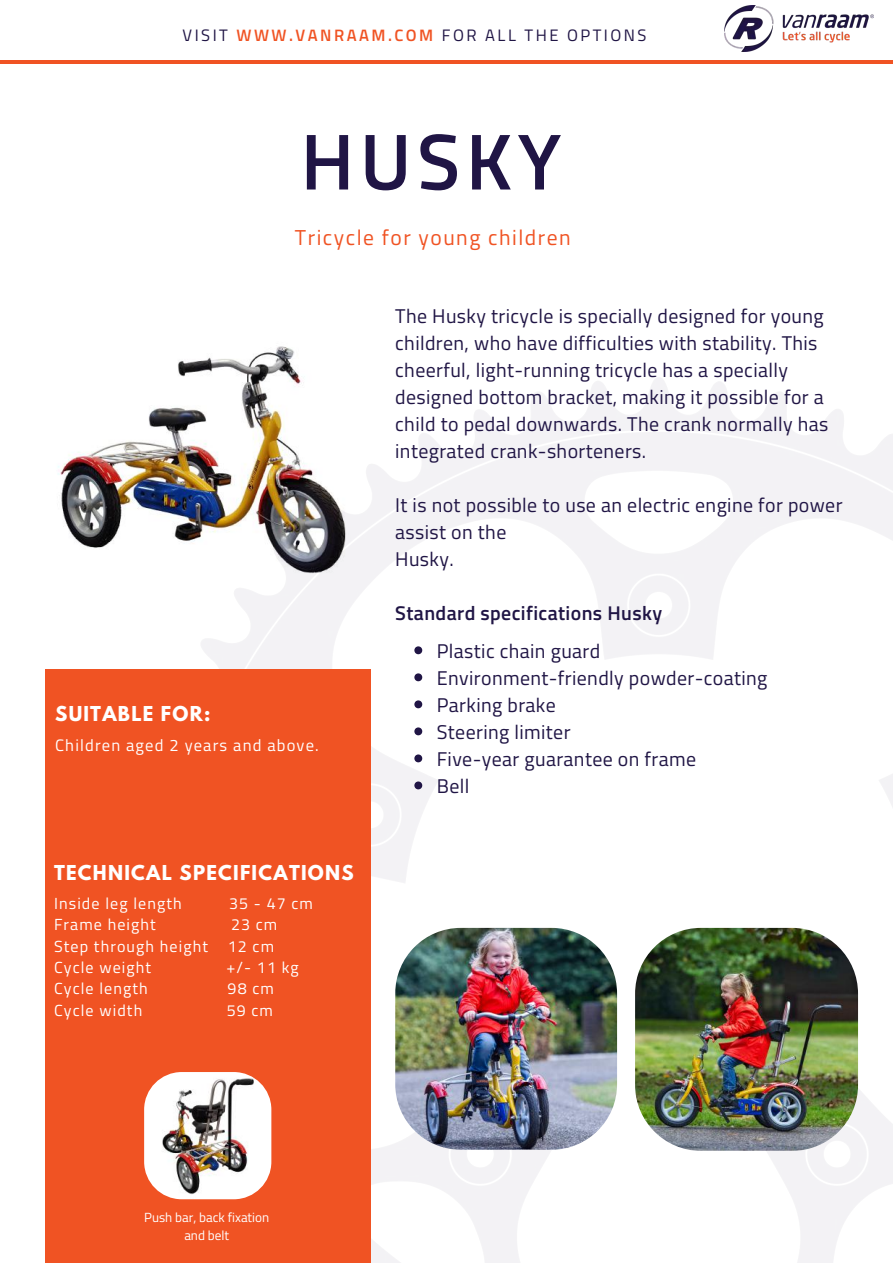
<style>
.page{position:relative;width:893px;height:1263px;background:#fff}
.page>*{position:absolute;margin:0;border:0;box-sizing:border-box;transform-origin:0 0}
.t1{font:600 79.5px "Titillium Web";letter-spacing:.07em;color:#201545}
.t2{font:21.6px "Titillium Web";letter-spacing:.07em;color:#f05323}
.t3{font:19.8px/27px "Titillium Web";letter-spacing:.02em;color:#201545}
.t4{font:600 19.8px "Titillium Web";letter-spacing:.02em;color:#201545}
.t5{font:700 18.15px "League Spartan";letter-spacing:.07em;color:#fff}
.t6{font:16.5px "Titillium Web";letter-spacing:.15em;color:#201545}
.t7{font:16.5px "Titillium Web";letter-spacing:.07em;color:#fff}
.t8{font:16.05px/21.5px "Titillium Web";letter-spacing:.07em;color:#fff}
.t9{font:13.2px/18px "Titillium Web";color:#fff;text-align:center}
.s1{font-weight:600;color:#f05323}
</style>
<div class="page">
<hr style="left:0;top:61px;width:893px;height:3px;background:#f05323">
<img style="left:58px;top:346px;width:241px;height:202px">
<img style="left:132px;top:377px;width:761px;height:886px">
<div style="left:45px;top:669px;width:325px;height:594px;background:#f05323"></div>
<img style="left:635px;top:928px;width:223px;height:223px;border-radius:66px">
<img style="left:395px;top:928px;width:222px;height:222px;border-radius:66px">
<img style="left:144px;top:1072px;width:127px;height:127px;border-radius:38px">
<img style="left:724px;top:6px;width:150px;height:46px">
<svg style="left:414px;top:646px;width:8px;height:8px"></svg>
<svg style="left:414px;top:673px;width:8px;height:8px"></svg>
<svg style="left:414px;top:700px;width:8px;height:8px"></svg>
<svg style="left:414px;top:727px;width:8px;height:8px"></svg>
<svg style="left:414px;top:754px;width:8px;height:8px"></svg>
<svg style="left:414px;top:781px;width:8px;height:8px"></svg>
<p class="t6" style="left:183px;top:22px;width:465px">VISIT <span class="s1">WWW.VANRAAM.COM</span> FOR ALL THE OPTIONS</p>
<h1 class="t1" style="left:301px;top:99px;width:262px">HUSKY</h1>
<p class="t2" style="left:295px;top:221px;width:277px">Tricycle for young children</p>
<p class="t5" style="left:55px;top:705px;width:157px">SUITABLE FOR:</p>
<p class="t7" style="left:55px;top:732px;width:265px">Children aged 2 years and above.</p>
<p class="t5" style="left:54px;top:863px;width:301px">TECHNICAL SPECIFICATIONS</p>
<p class="t8" style="left:54px;top:892px;width:129px">Inside leg length</p>
<p class="t8" style="left:229px;top:892px;width:85px">35 - 47 cm</p>
<p class="t8" style="left:54px;top:913px;width:103px">Frame height</p>
<p class="t8" style="left:54px;top:913px;width:225px;text-indent:177px">23 cm<br>Step through height 12 cm<br>Cycle weight</p>
<p class="t8" style="left:226px;top:956px;width:74px">+/- 11 kg</p>
<p class="t8" style="left:54px;top:978px;width:95px">Cycle length</p>
<p class="t8" style="left:228px;top:978px;width:48px">98 cm</p>
<p class="t8" style="left:54px;top:999px;width:90px">Cycle width</p>
<p class="t8" style="left:227px;top:999px;width:48px">59 cm</p>
<p class="t3" style="left:395px;top:302px;width:435px">The Husky tricycle is specially designed for young children, who have difficulties with stability. This cheerful, light-running tricycle has a specially designed bottom bracket, making it possible for a child to pedal downwards. The crank normally has integrated crank-shorteners.</p>
<p class="t3" style="left:395px;top:491px;width:449px">It is not possible to use an electric engine for power assist on the<br>Husky.</p>
<p class="t4" style="left:395px;top:598px;width:268px">Standard specifications Husky</p>
<p class="t3" style="left:437px;top:637px;width:332px">Plastic chain guard<br>Environment-friendly powder-coating<br>Parking brake<br>Steering limiter<br>Five-year guarantee on frame<br>Bell</p>
<p class="t9" style="left:144px;top:1208px;width:126px">Push bar, back fixation and belt</p>
</div>
